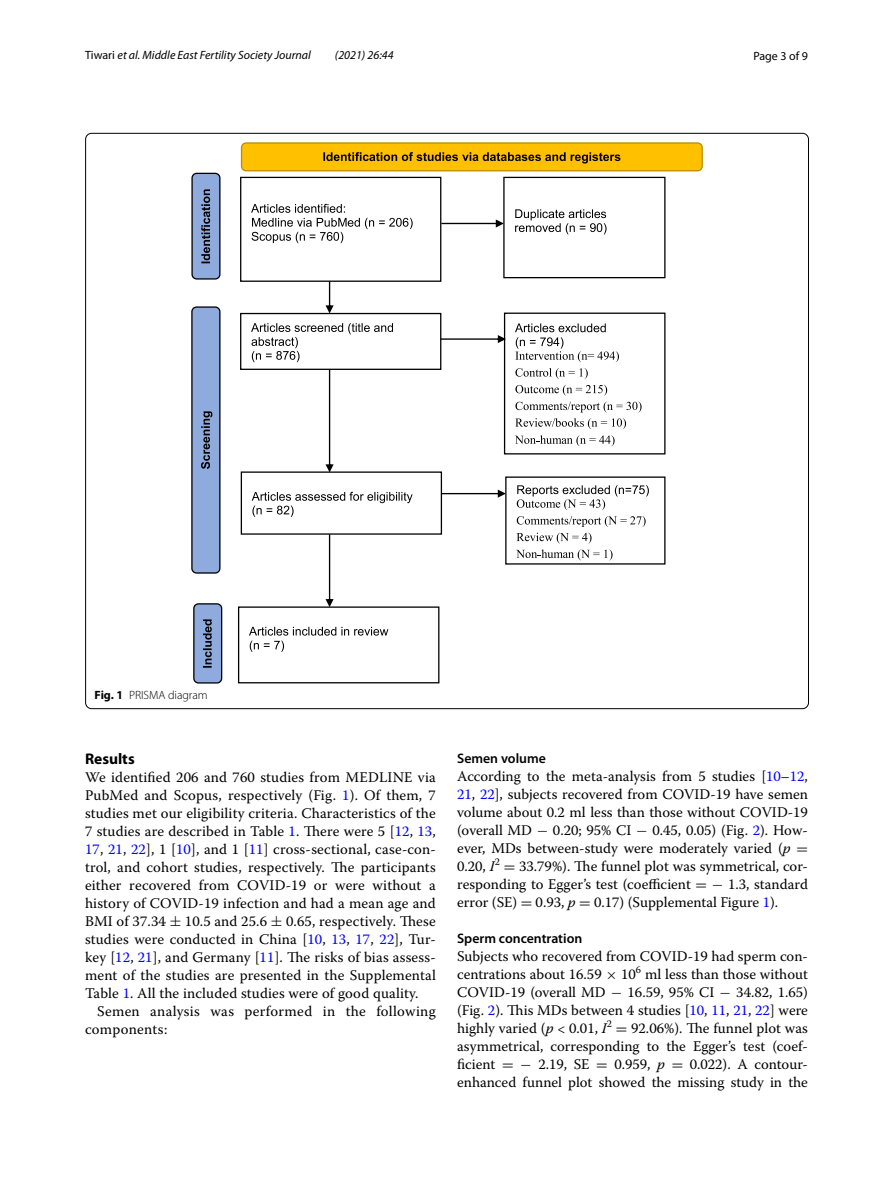
<style>
.page{position:relative;width:893px;height:1187px;background:#fff}
.page>*{position:absolute;margin:0;border:0;box-sizing:border-box;transform-origin:0 0}
.t1{font:700 15.45px "Myriad Pro";color:#000}
.t2{font:14.7px/18px "Warnock Pro";letter-spacing:.005em;color:#000;text-align:justify}
.t3{font:600 13.8px "Myriad Pro";color:#000}
.t4{font:italic 12px "Myriad Pro";color:#000}
.t5{font:300 12px "Myriad Pro";color:#000}
.t6{font:12px "Myriad Pro";color:#000}
.s1{font-style:normal}
.s2{font-weight:700}
.s3{color:#00f}
.s4{font-family:"MTSY"}
.s5{font-style:italic}
</style>
<div class="page">
<div style="left:240px;top:177px;width:201px;height:105px;border:1px solid #000"></div>
<svg style="left:251px;top:204px;width:162px;height:39px"></svg>
<div style="left:503px;top:177px;width:162px;height:101px;border:1px solid #000"></div>
<svg style="left:515px;top:209px;width:92px;height:25px"></svg>
<div style="left:240px;top:313px;width:201px;height:57px;border:1px solid #000"></div>
<svg style="left:251px;top:323px;width:142px;height:39px"></svg>
<div style="left:504px;top:312px;width:161px;height:142px;border:1px solid #000"></div>
<svg style="left:515px;top:323px;width:104px;height:39px"></svg>
<svg style="left:515px;top:368px;width:127px;height:44px"></svg>
<svg style="left:515px;top:418px;width:111px;height:11px"></svg>
<svg style="left:515px;top:435px;width:100px;height:11px"></svg>
<div style="left:241px;top:471px;width:201px;height:63px;border:1px solid #000"></div>
<svg style="left:252px;top:492px;width:161px;height:25px"></svg>
<div style="left:505px;top:476px;width:160px;height:88px;border:1px solid #000"></div>
<svg style="left:517px;top:485px;width:132px;height:25px"></svg>
<svg style="left:516px;top:516px;width:130px;height:27px"></svg>
<svg style="left:516px;top:549px;width:96px;height:11px"></svg>
<div style="left:238px;top:606px;width:201px;height:77px;border:1px solid #000"></div>
<svg style="left:249px;top:626px;width:139px;height:26px"></svg>
<div style="left:242px;top:143px;width:460px;height:28px;background:#ffc000;border-radius:5px"></div>
<div style="left:241px;top:142px;width:462px;height:29px;border:1px solid #bc8c00;border-radius:5px"></div>
<svg style="left:323px;top:152px;width:297px;height:11px"></svg>
<div style="left:192px;top:173px;width:28px;height:106px;background:#8faadc;border-radius:5px"></div>
<div style="left:191px;top:173px;width:29px;height:106px;border:1px solid #000;border-radius:5px"></div>
<svg style="left:201px;top:189px;width:9px;height:74px"></svg>
<div style="left:192px;top:307px;width:28px;height:266px;background:#8faadc;border-radius:5px"></div>
<div style="left:191px;top:306px;width:29px;height:267px;border:1px solid #000;border-radius:5px"></div>
<svg style="left:201px;top:411px;width:11px;height:58px"></svg>
<div style="left:194px;top:604px;width:28px;height:79px;background:#8faadc;border-radius:5px"></div>
<div style="left:193px;top:603px;width:29px;height:80px;border:1px solid #000;border-radius:5px"></div>
<svg style="left:203px;top:619px;width:9px;height:48px"></svg>
<svg style="left:441px;top:219px;width:63px;height:8px"></svg>
<svg style="left:441px;top:335px;width:65px;height:8px"></svg>
<svg style="left:441px;top:489px;width:65px;height:8px"></svg>
<svg style="left:326px;top:281px;width:8px;height:32px"></svg>
<svg style="left:326px;top:369px;width:8px;height:103px"></svg>
<svg style="left:326px;top:534px;width:8px;height:73px"></svg>
<p class="t4" style="left:85px;top:48px;width:227px"><span class="s1">Tiwari</span> et al. Middle East Fertility Society Journal</p>
<p class="t4" style="left:335px;top:48px;width:60px">(2021) 26:44</p>
<p class="t6" style="left:753px;top:48px;width:56px">Page 3 of 9</p>
<p class="t5" style="left:95px;top:688px;width:115px"><span class="s2">Fig. 1</span> PRISMA diagram</p>
<p class="t1" style="left:85px;top:748px;width:51px">Results</p>
<p class="t2" style="left:85px;top:767px;width:352px">We identified 206 and 760 studies from MEDLINE via PubMed and Scopus, respectively (Fig. <span class="s3">1</span>). Of them, 7 studies met our eligibility criteria. Characteristics of the 7 studies are described in Table <span class="s3">1</span>. There were 5 [<span class="s3">12</span>, <span class="s3">13</span>, <span class="s3">17</span>, <span class="s3">21</span>, <span class="s3">22</span>], 1 [<span class="s3">10</span>], and 1 [<span class="s3">11</span>] cross-sectional, case-con&shy;trol, and cohort studies, respectively. The participants either recovered from COVID-19 or were without a history of COVID-19 infection and had a mean age and BMI of 37.34 <span class="s4">±</span> 10.5 and 25.6 <span class="s4">±</span> 0.65, respectively. These studies were conducted in China [<span class="s3">10</span>, <span class="s3">13</span>, <span class="s3">17</span>, <span class="s3">22</span>], Tur&shy;key [<span class="s3">12</span>, <span class="s3">21</span>], and Germany [<span class="s3">11</span>]. The risks of bias assess&shy;ment of the studies are presented in the Supplemental Table <span class="s3">1</span>. All the included studies were of good quality.</p>
<p class="t2" style="left:85px;top:1001px;width:352px;text-indent:12px">Semen analysis was performed in the following components:</p>
<p class="t3" style="left:457px;top:749px;width:90px">Semen volume</p>
<p class="t2" style="left:457px;top:766px;width:352px">According to the meta-analysis from 5 studies [<span class="s3">10</span>–<span class="s3">12</span>, <span class="s3">21</span>, <span class="s3">22</span>], subjects recovered from COVID-19 have semen volume about 0.2 ml less than those without COVID-19 (overall MD <span class="s4">−</span> 0.20; 95% CI <span class="s4">−</span> 0.45, 0.05) (Fig. <span class="s3">2</span>). How&shy;ever, MDs between-study were moderately varied (<span class="s5">p</span> <span class="s4">= </span>0.20, <span class="s5">I</span><sup>2</sup> <span class="s4">=</span> 33.79%). The funnel plot was symmetrical, cor&shy;responding to Egger’s test (coefficient <span class="s4">= −</span> 1.3, standard error (SE) <span class="s4">=</span> 0.93, <span class="s5">p</span> <span class="s4">=</span> 0.17) (Supplemental Figure <span class="s3">1</span>).</p>
<p class="t3" style="left:457px;top:929px;width:127px">Sperm concentration</p>
<p class="t2" style="left:457px;top:946px;width:352px">Subjects who recovered from COVID-19 had sperm con&shy;centrations about 16.59 <span class="s4">×</span> 10<sup>6</sup> ml less than those without COVID-19 (overall MD <span class="s4">−</span> 16.59, 95% CI <span class="s4">−</span> 34.82, 1.65) (Fig. <span class="s3">2</span>). This MDs between 4 studies [<span class="s3">10</span>, <span class="s3">11</span>, <span class="s3">21</span>, <span class="s3">22</span>] were highly varied (<span class="s5">p</span> &lt; 0.01, <span class="s5">I</span><sup>2</sup> <span class="s4">=</span> 92.06%). The funnel plot was asymmetrical, corresponding to the Egger’s test (coef&shy;ficient <span class="s4">= −</span> 2.19, SE <span class="s4">=</span> 0.959, <span class="s5">p</span> <span class="s4">=</span> 0.022). A contour&shy;enhanced funnel plot showed the missing study in the</p>
</div>
